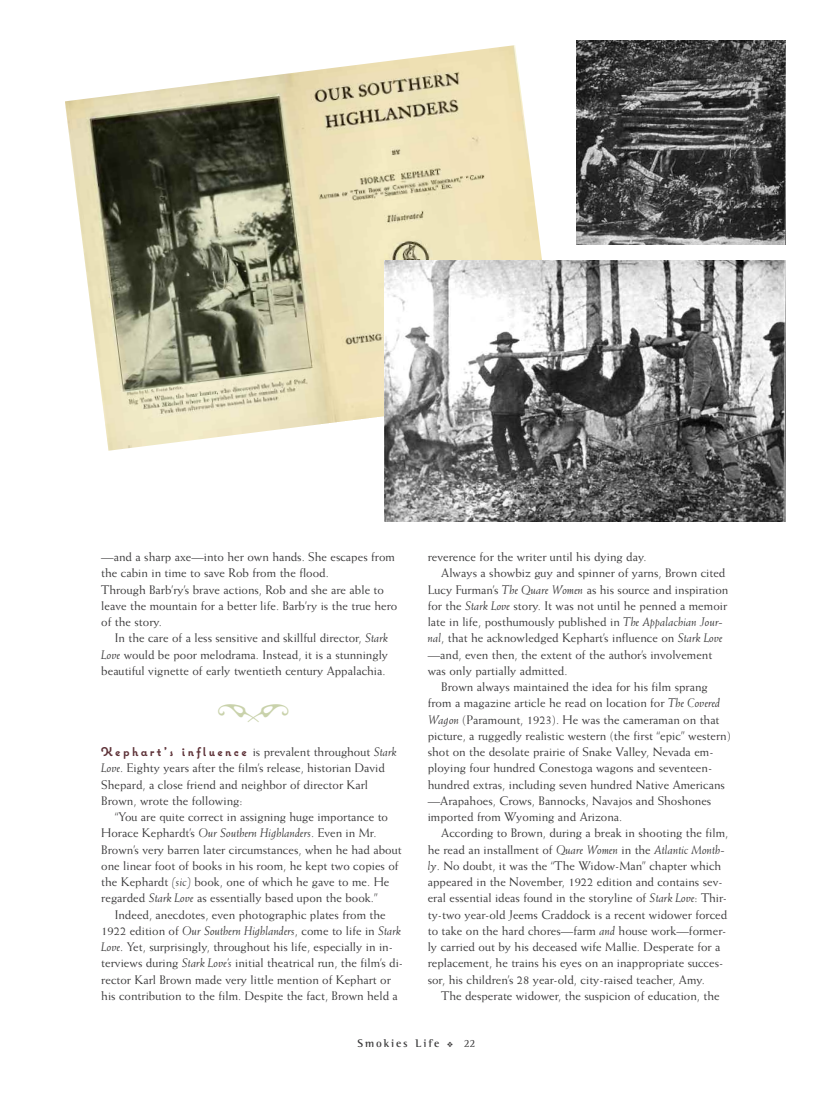
<style>
.page{position:relative;width:833px;height:1103px;background:#fff}
.page>*{position:absolute;margin:0;border:0;box-sizing:border-box;transform-origin:0 0}
.t1{font:37.5px "Type Embellishments One Let Plain";color:#c9d2ab}
.t2{font:12.5px/16.2px "Weiss";color:#393839}
.t3{font:700 11.25px "Rotis Semi Serif";letter-spacing:.165em;color:#393839}
.s1{font-style:italic}
.s2{font-weight:400}
.s3{font-family:"Coquette";font-weight:700;color:#5d3137}
</style>
<div class="page">
<img style="left:65px;top:45px;width:477px;height:406px">
<img style="left:385px;top:260px;width:400px;height:262px">
<img style="left:576px;top:41px;width:209px;height:204px">
<p class="t2" style="left:101px;top:549px;width:297px">—and a sharp axe—into her own hands. She escapes from the cabin in time to save Rob from the flood.<br>Through Barb’ry’s brave actions, Rob and she are able to leave the mountain for a better life. Barb’ry is the true hero of the story.</p>
<p class="t2" style="left:101px;top:631px;width:288px;text-align:justify;text-indent:13px">In the care of a less sensitive and skillful director, <span class="s1">Stark Love</span> would be poor melodrama. Instead, it is a stunningly beautiful vignette of early twentieth century Appalachia.</p>
<p class="t2" style="left:427px;top:549px;width:220px">reverence for the writer until his dying day.</p>
<p class="t2" style="left:441px;top:566px;width:286px">Always a showbiz guy and spinner of yarns, Brown cited</p>
<p class="t2" style="left:427px;top:582px;width:302px">Lucy Furman’s <span class="s1">The Quare Women</span> as his source and inspiration</p>
<p class="t2" style="left:427px;top:598px;width:301px">for the <span class="s1">Stark Love</span> story. It was not until he penned a memoir</p>
<p class="t2" style="left:427px;top:614px;width:296px">late in life, posthumously published in <span class="s1">The Appalachian Jour-</span></p>
<p class="t2" style="left:427px;top:631px;width:296px"><span class="s1">nal</span>, that he acknowledged Kephart’s influence on <span class="s1">Stark Love</span></p>
<p class="t2" style="left:427px;top:647px;width:286px"><span class="s1">—</span>and, even then, the extent of the author’s involvement</p>
<p class="t2" style="left:427px;top:663px;width:141px">was only partially admitted.</p>
<p class="t2" style="left:441px;top:679px;width:268px">Brown always maintained the idea for his film sprang</p>
<p class="t2" style="left:427px;top:696px;width:294px">from a magazine article he read on location for <span class="s1">The Covered</span></p>
<p class="t2" style="left:427px;top:712px;width:293px"><span class="s1">Wagon</span> (Paramount, 1923). He was the cameraman on that</p>
<p class="t2" style="left:427px;top:728px;width:305px">picture, a ruggedly realistic western (the first “epic” western)</p>
<p class="t2" style="left:428px;top:744px;width:287px">shot on the desolate prairie of Snake Valley, Nevada em-</p>
<p class="t2" style="left:428px;top:761px;width:286px">ploying four hundred Conestoga wagons and seventeen-</p>
<p class="t2" style="left:428px;top:777px;width:299px">hundred extras, including seven hundred Native Americans</p>
<p class="t2" style="left:428px;top:793px;width:285px">—Arapahoes, Crows, Bannocks, Navajos and Shoshones</p>
<p class="t2" style="left:428px;top:809px;width:196px">imported from Wyoming and Arizona.</p>
<p class="t2" style="left:441px;top:826px;width:288px">According to Brown, during a break in shooting the film,</p>
<p class="t2" style="left:428px;top:842px;width:298px">he read an installment of <span class="s1">Quare Women</span> in the <span class="s1">Atlantic Month-</span></p>
<p class="t2" style="left:428px;top:858px;width:295px"><span class="s1">ly</span>. No doubt, it was the “The Widow-Man” chapter which</p>
<p class="t2" style="left:428px;top:874px;width:296px">appeared in the November, 1922 edition and contains sev-</p>
<p class="t2" style="left:428px;top:891px;width:301px">eral essential ideas found in the storyline of <span class="s1">Stark Love</span>: Thir-</p>
<p class="t2" style="left:428px;top:907px;width:301px">ty-two year-old Jeems Craddock is a recent widower forced</p>
<p class="t2" style="left:428px;top:923px;width:300px">to take on the hard chores—farm <span class="s1">and</span> house work—former-</p>
<p class="t2" style="left:428px;top:939px;width:294px">ly carried out by his deceased wife Mallie. Desperate for a</p>
<p class="t2" style="left:428px;top:956px;width:297px">replacement, he trains his eyes on an inappropriate succes-</p>
<p class="t2" style="left:428px;top:972px;width:279px">sor, his children’s 28 year-old, city-raised teacher, Amy.</p>
<p class="t2" style="left:441px;top:988px;width:280px">The desperate widower, the suspicion of education, the</p>
<p class="t3" style="left:357px;top:1039px;width:119px">Smokies Life ❖ <span class="s2">22</span></p>
<h1 class="t1" style="left:216px;top:690px;width:75px">f</h1>
<p class="t2" style="left:101px;top:744px;width:297px"><span class="s3">K e p h a r t ’ s i n f l u e n c e</span> is prevalent throughout <span class="s1">Stark</span></p>
<p class="t2" style="left:101px;top:761px;width:285px"><span class="s1">Love</span>. Eighty years after the film’s release, historian David<br>Shepard, a close friend and neighbor of director Karl<br>Brown, wrote the following:</p>
<p class="t2" style="left:101px;top:809px;width:302px;text-indent:14px">“You are quite correct in assigning huge importance to Horace Kephardt’s <span class="s1">Our Southern Highlanders</span>. Even in Mr.<br>Brown’s very barren later circumstances, when he had about one linear foot of books in his room, he kept two copies of the Kephardt <span class="s1">(sic)</span> book, one of which he gave to me. He regarded <span class="s1">Stark Love</span> as essentially based upon the book.”</p>
<p class="t2" style="left:101px;top:907px;width:303px;text-indent:14px">Indeed, anecdotes, even photographic plates from the 1922 edition of <span class="s1">Our Southern Highlanders</span>, come to life in <span class="s1">Stark Love</span>. Yet, surprisingly, throughout his life, especially in in&shy;terviews during <span class="s1">Stark Love’s</span> initial theatrical run, the film’s di&shy;rector Karl Brown made very little mention of Kephart or his contribution to the film. Despite the fact, Brown held a</p>
</div>
